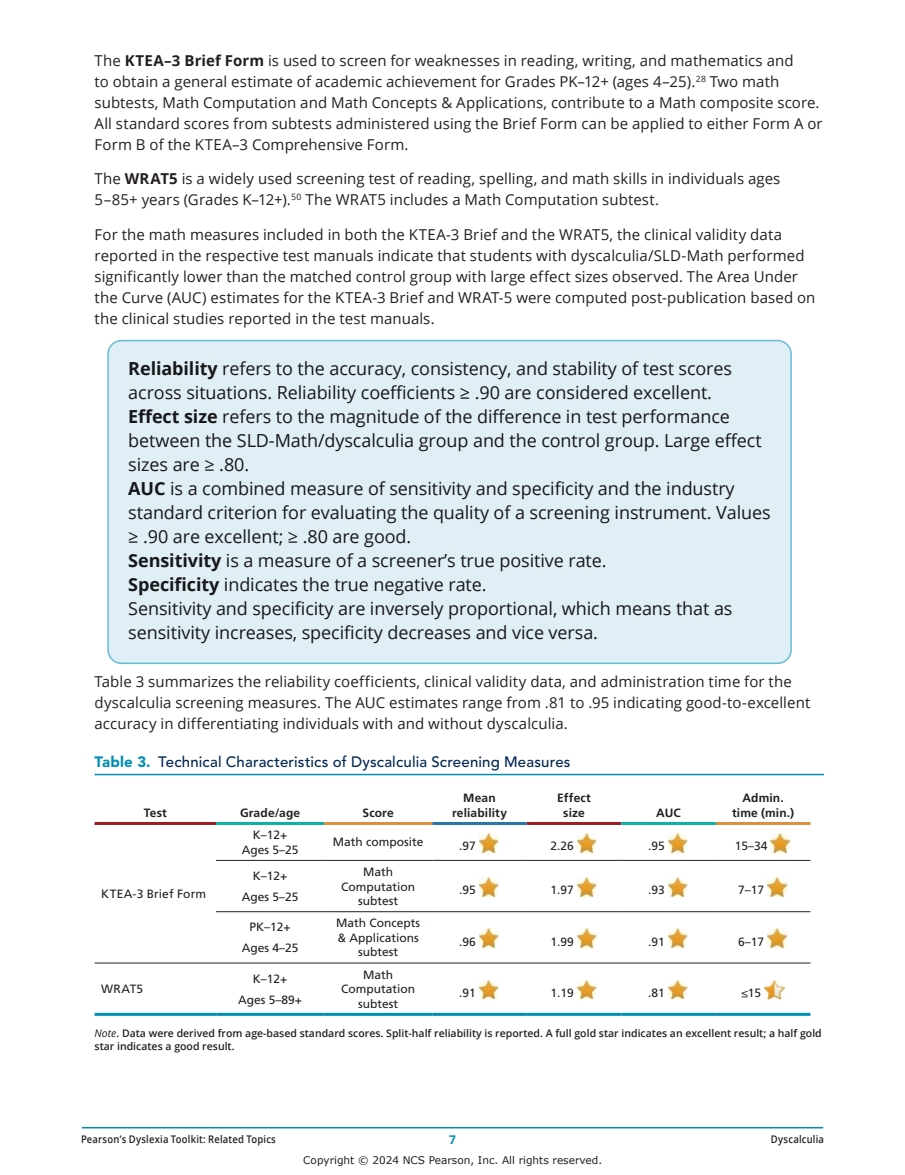
<style>
.page{position:relative;width:905px;height:1175px;background:#fff}
.page>*{position:absolute;margin:0;border:0;box-sizing:border-box;transform-origin:0 0}
.t1{font:18px/24px "Open Sans";letter-spacing:-.005em;color:#181719}
.t2{font:15px/21px "Open Sans";letter-spacing:.005em;color:#231f20}
.t3{font:500 15px "Avenir LT Pro";letter-spacing:.01em;color:#002853}
.t4{font:12px/14.4px "Frutiger LT Pro";color:#231f20;text-align:center}
.t5{font:700 12px/14.4px "Frutiger LT Pro";letter-spacing:.015em;color:#231f20;text-align:center}
.t6{font:700 12px "Open Sans";color:#008fb3}
.t7{font:600 10.5px/13.5px "Open Sans";color:#231f20}
.t8{font:600 10.5px "Open Sans";letter-spacing:.02em;color:#231f20;scale:.9 1}
.t9{font:10.5px "Verdana";color:#231f20}
.s1{font-weight:700}
.s2{font-weight:900;color:#008fb3}
.s3{font-weight:400;font-style:italic}
</style>
<div class="page">
<hr style="left:82px;top:1126px;width:740px;height:2px;background:#008fb3">
<div style="left:108px;top:340px;width:683px;height:323px;background:#dfeff5;border-radius:14px"></div>
<div style="left:107px;top:340px;width:684px;height:324px;border:2px solid #69bbd4;border-radius:14px"></div>
<hr style="left:94px;top:773px;width:730px;height:2px;background:#008fb3">
<hr style="left:216px;top:860px;width:108px;height:1px;background:#231f20">
<hr style="left:324px;top:860px;width:108px;height:1px;background:#231f20">
<hr style="left:432px;top:860px;width:94px;height:1px;background:#231f20">
<hr style="left:526px;top:860px;width:95px;height:1px;background:#231f20">
<hr style="left:621px;top:860px;width:95px;height:1px;background:#231f20">
<hr style="left:716px;top:860px;width:94px;height:1px;background:#231f20">
<hr style="left:94px;top:1012px;width:122px;height:3px;background:#008fb3">
<hr style="left:216px;top:1012px;width:108px;height:3px;background:#008fb3">
<hr style="left:324px;top:1012px;width:108px;height:3px;background:#008fb3">
<hr style="left:432px;top:1012px;width:94px;height:3px;background:#008fb3">
<hr style="left:526px;top:1012px;width:95px;height:3px;background:#008fb3">
<hr style="left:621px;top:1012px;width:95px;height:3px;background:#008fb3">
<hr style="left:716px;top:1012px;width:94px;height:3px;background:#008fb3">
<hr style="left:216px;top:962px;width:108px;height:1px;background:#231f20">
<hr style="left:324px;top:962px;width:108px;height:1px;background:#231f20">
<hr style="left:432px;top:962px;width:94px;height:1px;background:#231f20">
<hr style="left:526px;top:962px;width:95px;height:1px;background:#231f20">
<hr style="left:621px;top:962px;width:95px;height:1px;background:#231f20">
<hr style="left:716px;top:962px;width:94px;height:1px;background:#231f20">
<hr style="left:94px;top:962px;width:122px;height:1px;background:#231f20">
<hr style="left:216px;top:911px;width:108px;height:1px;background:#231f20">
<hr style="left:324px;top:911px;width:108px;height:1px;background:#231f20">
<hr style="left:432px;top:911px;width:94px;height:1px;background:#231f20">
<hr style="left:526px;top:911px;width:95px;height:1px;background:#231f20">
<hr style="left:621px;top:911px;width:95px;height:1px;background:#231f20">
<hr style="left:716px;top:911px;width:94px;height:1px;background:#231f20">
<hr style="left:94px;top:822px;width:122px;height:3px;background:#9c1b25">
<hr style="left:526px;top:822px;width:95px;height:3px;background:#9c1b25">
<hr style="left:216px;top:822px;width:108px;height:3px;background:#0db2a6">
<hr style="left:621px;top:822px;width:95px;height:3px;background:#0db2a6">
<hr style="left:324px;top:822px;width:108px;height:3px;background:#dd8f40">
<hr style="left:716px;top:822px;width:94px;height:3px;background:#dd8f40">
<hr style="left:432px;top:822px;width:94px;height:3px;background:#2976a9">
<img style="left:479px;top:833px;width:20px;height:21px">
<img style="left:577px;top:833px;width:20px;height:21px">
<img style="left:668px;top:833px;width:20px;height:21px">
<img style="left:770px;top:833px;width:21px;height:21px">
<img style="left:479px;top:877px;width:20px;height:21px">
<img style="left:577px;top:877px;width:20px;height:21px">
<img style="left:668px;top:877px;width:20px;height:21px">
<img style="left:767px;top:877px;width:21px;height:21px">
<img style="left:479px;top:929px;width:20px;height:20px">
<img style="left:577px;top:929px;width:20px;height:20px">
<img style="left:668px;top:929px;width:20px;height:20px">
<img style="left:767px;top:929px;width:21px;height:20px">
<img style="left:479px;top:980px;width:20px;height:20px">
<img style="left:577px;top:980px;width:20px;height:20px">
<img style="left:668px;top:980px;width:20px;height:20px">
<img style="left:764px;top:980px;width:21px;height:20px">
<p class="t2" style="left:94px;top:49px;width:729px">The <span class="s1">KTEA–3 Brief Form</span> is used to screen for weaknesses in reading, writing, and mathematics and<br>to obtain a general estimate of academic achievement for Grades PK–12+ (ages 4–25).<sup>28</sup> Two math subtests, Math Computation and Math Concepts &amp; Applications, contribute to a Math composite score.<br>All standard scores from subtests administered using the Brief Form can be applied to either Form A or Form B of the KTEA–3 Comprehensive Form.</p>
<p class="t2" style="left:94px;top:168px;width:687px">The <span class="s1">WRAT5</span> is a widely used screening test of reading, spelling, and math skills in individuals ages<br>5–85+ years (Grades K–12+).<sup>50</sup> The WRAT5 includes a Math Computation subtest.</p>
<p class="t2" style="left:94px;top:223px;width:722px">For the math measures included in both the KTEA-3 Brief and the WRAT5, the clinical validity data reported in the respective test manuals indicate that students with dyscalculia/SLD-Math performed significantly lower than the matched control group with large effect sizes observed. The Area Under the Curve (AUC) estimates for the KTEA-3 Brief and WRAT-5 were computed post-publication based on the clinical studies reported in the test manuals.</p>
<p class="t1" style="left:128px;top:355px;width:644px"><span class="s1">Reliability</span> refers to the accuracy, consistency, and stability of test scores across situations. Reliability coefficients ≥ .90 are considered excellent.<br><span class="s1">Effect size</span> refers to the magnitude of the difference in test performance between the SLD-Math/dyscalculia group and the control group. Large effect sizes are ≥ .80.<br><span class="s1">AUC</span> is a combined measure of sensitivity and specificity and the industry standard criterion for evaluating the quality of a screening instrument. Values ≥ .90 are excellent; ≥ .80 are good.<br><span class="s1">Sensitivity</span> is a measure of a screener’s true positive rate.<br><span class="s1">Specificity</span> indicates the true negative rate.<br>Sensitivity and specificity are inversely proportional, which means that as sensitivity increases, specificity decreases and vice versa.</p>
<p class="t2" style="left:94px;top:670px;width:717px">Table 3 summarizes the reliability coefficients, clinical validity data, and administration time for the dyscalculia screening measures. The AUC estimates range from .81 to .95 indicating good-to-excellent accuracy in differentiating individuals with and without dyscalculia.</p>
<p class="t3" style="left:94px;top:753px;width:477px"><span class="s2">Table 3.</span> Technical Characteristics of Dyscalculia Screening Measures</p>
<p class="t5" style="left:144px;top:805px;width:25px">Test</p>
<p class="t5" style="left:240px;top:805px;width:62px">Grade/age</p>
<p class="t5" style="left:362px;top:805px;width:33px">Score</p>
<p class="t5" style="left:452px;top:791px;width:56px">Mean reliability</p>
<p class="t5" style="left:557px;top:791px;width:35px">Effect size</p>
<p class="t5" style="left:732px;top:791px;width:64px">Admin. time (min.)</p>
<p class="t5" style="left:656px;top:805px;width:26px">AUC</p>
<p class="t4" style="left:101px;top:886px;width:106px">KTEA-3 Brief Form</p>
<p class="t4" style="left:242px;top:828px;width:58px">K–12+<br>Ages 5–25</p>
<p class="t4" style="left:333px;top:835px;width:92px">Math composite</p>
<p class="t4" style="left:459px;top:839px;width:18px">.97</p>
<p class="t4" style="left:550px;top:839px;width:25px">2.26</p>
<p class="t4" style="left:648px;top:839px;width:18px">.95</p>
<p class="t4" style="left:734px;top:839px;width:34px">15–34</p>
<p class="t4" style="left:242px;top:865px;width:58px;line-height:21.1px">K–12+<br>Ages 5–25</p>
<p class="t4" style="left:341px;top:864px;width:76px">Math<br>Computation subtest</p>
<p class="t4" style="left:459px;top:883px;width:18px">.95</p>
<p class="t4" style="left:550px;top:883px;width:25px">1.97</p>
<p class="t4" style="left:648px;top:883px;width:18px">.93</p>
<p class="t4" style="left:738px;top:883px;width:28px">7–17</p>
<p class="t4" style="left:242px;top:916px;width:58px;line-height:21.1px">PK–12+<br>Ages 4–25</p>
<p class="t4" style="left:336px;top:916px;width:85px">Math Concepts &amp; Applications subtest</p>
<p class="t4" style="left:459px;top:934px;width:18px">.96</p>
<p class="t4" style="left:550px;top:934px;width:25px">1.99</p>
<p class="t4" style="left:648px;top:934px;width:18px">.91</p>
<p class="t4" style="left:738px;top:934px;width:28px">6–17</p>
<p class="t4" style="left:101px;top:981px;width:43px">WRAT5</p>
<p class="t4" style="left:238px;top:968px;width:65px;line-height:21.1px">K–12+<br>Ages 5–89+</p>
<p class="t4" style="left:341px;top:967px;width:76px">Math<br>Computation subtest</p>
<p class="t4" style="left:459px;top:985px;width:18px">.91</p>
<p class="t4" style="left:550px;top:985px;width:25px">1.19</p>
<p class="t4" style="left:648px;top:985px;width:18px">.81</p>
<p class="t4" style="left:741px;top:985px;width:22px">≤15</p>
<p class="t7" style="left:94px;top:1026px;width:728px"><span class="s3">Note</span>. Data were derived from age-based standard scores. Split-half reliability is reported. A full gold star indicates an excellent result; a half gold star indicates a good result.</p>
<p class="t8" style="left:81px;top:1132px;width:218px">Pearson’s Dyslexia Toolkit: Related Topics</p>
<p class="t6" style="left:449px;top:1131px;width:8px">7</p>
<p class="t8" style="left:771px;top:1132px;width:60px">Dyscalculia</p>
<p class="t9" style="left:303px;top:1153px;width:300px">Copyright © 2024 NCS Pearson, Inc. All rights reserved.</p>
</div>
